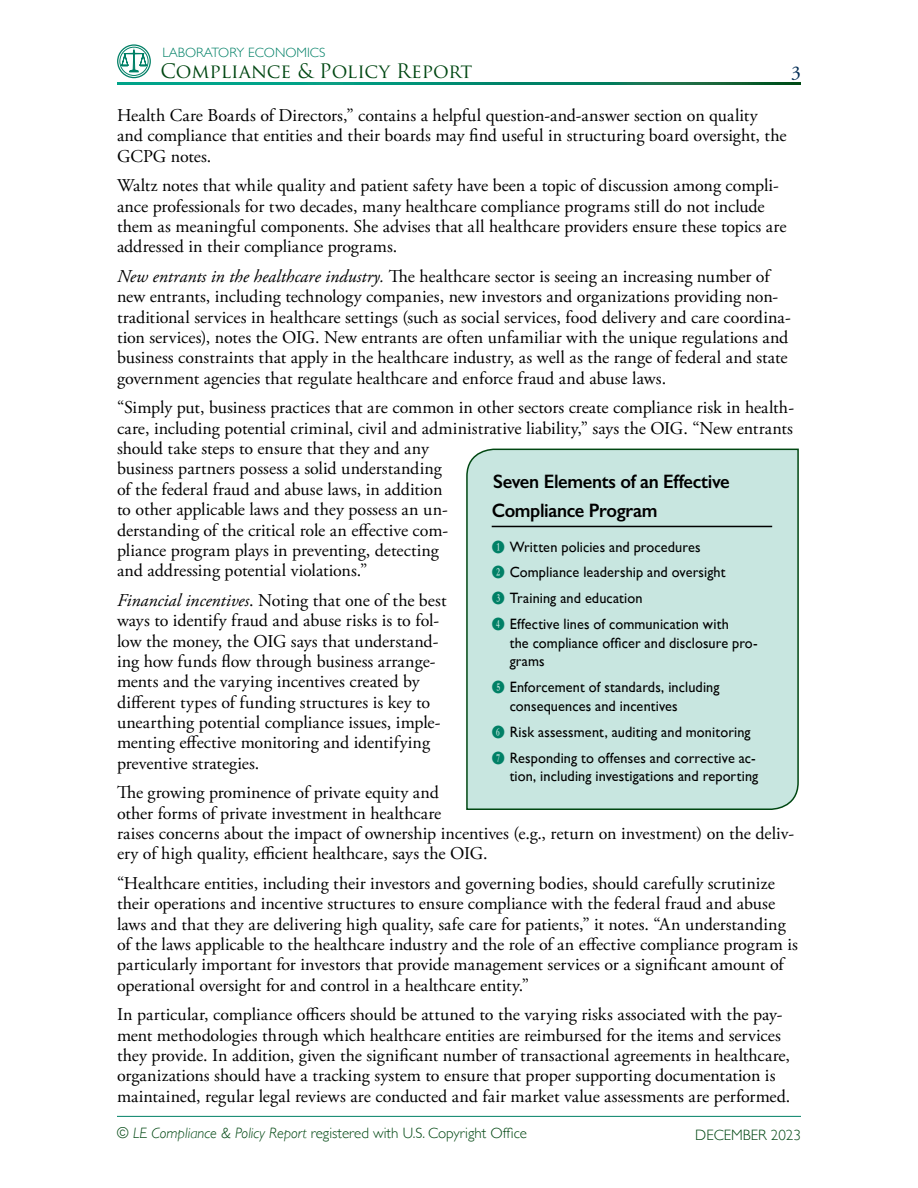
<style>
.page{position:relative;width:918px;height:1188px;background:#fff}
.page>*{position:absolute;margin:0;border:0;box-sizing:border-box;transform-origin:0 0}
.t1{font:600 19.5px/28.5px "Gill Sans";letter-spacing:-.02em;color:#000;scale:.95 1}
.t2{font:19.5px "Trajan Pro";color:#004712}
.t3{font:19.5px "Adobe Garamond Pro";color:#002b54}
.t4{font:18px/20.4px "Adobe Garamond Pro";color:#000}
.t5{font:15px/25.8px "Gill Sans";letter-spacing:.01em;color:#000;scale:.95 1}
.t6{font:300 15px "Gill Sans";color:#004712}
.t7{font:300 13.5px "Gill Sans";color:#008066}
.s1{font-style:italic}
.s2{font-family:"Numberpile";font-size:12px;color:#008066}
</style>
<div class="page">
<hr style="left:117px;top:1116px;width:684px;height:1px;background:#008066">
<svg style="left:117px;top:82px;width:684px;height:2px"></svg>
<svg style="left:121px;top:49px;width:26px;height:23px"></svg>
<div style="left:120px;top:47px;width:28px;height:29px;border:1px solid #008066;border-radius:50%"></div>
<div style="left:117px;top:44px;width:34px;height:34px;border:1px solid #008066;border-radius:50%"></div>
<div style="left:466px;top:448px;width:333px;height:362px;background:#c8e6e0"></div>
<p class="t7" style="left:163px;top:41px;width:164px">LABORATORY ECONOMICS</p>
<p class="t2" style="left:160px;top:58px;width:314px">Compliance &amp; Policy Report</p>
<p class="t4" style="left:117px;top:106px;width:671px">Health Care Boards of Directors,” contains a helpful question-and-answer section on quality and compliance that entities and their boards may find useful in structuring board oversight, the<br>GCPG notes.</p>
<p class="t4" style="left:117px;top:176px;width:671px">Waltz notes that while quality and patient safety have been a topic of discussion among compli&shy;ance professionals for two decades, many healthcare compliance programs still do not include them as meaningful components. She advises that all healthcare providers ensure these topics are addressed in their compliance programs.</p>
<p class="t4" style="left:117px;top:267px;width:675px"><span class="s1">New entrants in the healthcare industry.</span> The healthcare sector is seeing an increasing number of new entrants, including technology companies, new investors and organizations providing non&shy;traditional services in healthcare settings (such as social services, food delivery and care coordina&shy;tion services), notes the OIG. New entrants are often unfamiliar with the unique regulations and business constraints that apply in the healthcare industry, as well as the range of federal and state government agencies that regulate healthcare and enforce fraud and abuse laws.</p>
<p class="t4" style="left:117px;top:398px;width:679px">“Simply put, business practices that are common in other sectors create compliance risk in health&shy;care, including potential criminal, civil and administrative liability,” says the OIG. “New entrants should take steps to ensure that they and any<br>business partners possess a solid understanding<br>of the federal fraud and abuse laws, in addition<br>to other applicable laws and they possess an un-<br>derstanding of the critical role an effective com-<br>pliance program plays in preventing, detecting<br>and addressing potential violations.”</p>
<p class="t4" style="left:117px;top:590px;width:331px"><span class="s1">Financial incentives</span>. Noting that one of the best ways to identify fraud and abuse risks is to fol&shy;low the money, the OIG says that understand&shy;ing how funds flow through business arrange&shy;ments and the varying incentives created by different types of funding structures is key to unearthing potential compliance issues, imple&shy;menting effective monitoring and identifying preventive strategies.</p>
<p class="t4" style="left:117px;top:783px;width:679px">The growing prominence of private equity and<br>other forms of private investment in healthcare<br>raises concerns about the impact of ownership incentives (e.g., return on investment) on the deliv&shy;ery of high quality, efficient healthcare, says the OIG.</p>
<p class="t4" style="left:117px;top:874px;width:682px">“Healthcare entities, including their investors and governing bodies, should carefully scrutinize their operations and incentive structures to ensure compliance with the federal fraud and abuse laws and that they are delivering high quality, safe care for patients,” it notes. “An understanding of the laws applicable to the healthcare industry and the role of an effective compliance program is particularly important for investors that provide management services or a significant amount of operational oversight for and control in a healthcare entity.”</p>
<p class="t4" style="left:117px;top:1005px;width:675px">In particular, compliance officers should be attuned to the varying risks associated with the pay&shy;ment methodologies through which healthcare entities are reimbursed for the items and services they provide. In addition, given the significant number of transactional agreements in healthcare, organizations should have a tracking system to ensure that proper supporting documentation is maintained, regular legal reviews are conducted and fair market value assessments are performed.</p>
<p class="t3" style="left:791px;top:61px;width:11px">3</p>
<p class="t1" style="left:492px;top:467px;width:252px">Seven Elements of an Effective<br>Compliance Program</p>
<p class="t5" style="left:492px;top:533px;width:251px"><span class="s2">B</span> Written policies and procedures<br><span class="s2">C</span> Compliance leadership and oversight <span class="s2">D</span> Training and education<br><span class="s2">E</span> Effective lines of communication with</p>
<p class="t5" style="left:510px;top:633px;width:263px;line-height:18.8px">the compliance officer and disclosure pro&shy;grams</p>
<p class="t5" style="left:510px;top:678px;width:222px;line-height:18.8px;text-indent:-18px"><span class="s2">F</span> Enforcement of standards, including consequences and incentives</p>
<p class="t5" style="left:492px;top:719px;width:280px"><span class="s2">G</span> Risk assessment, auditing and monitoring<br><span class="s2">H</span> Responding to offenses and corrective ac-</p>
<p class="t5" style="left:510px;top:763px;width:263px">tion, including investigations and reporting</p>
<p class="t6" style="left:117px;top:1121px;width:412px">© <span class="s1">LE Compliance &amp; Policy Report</span> registered with U.S. Copyright Office</p>
<p class="t6" style="left:695px;top:1123px;width:107px">DECEMBER 2023</p>
</div>
